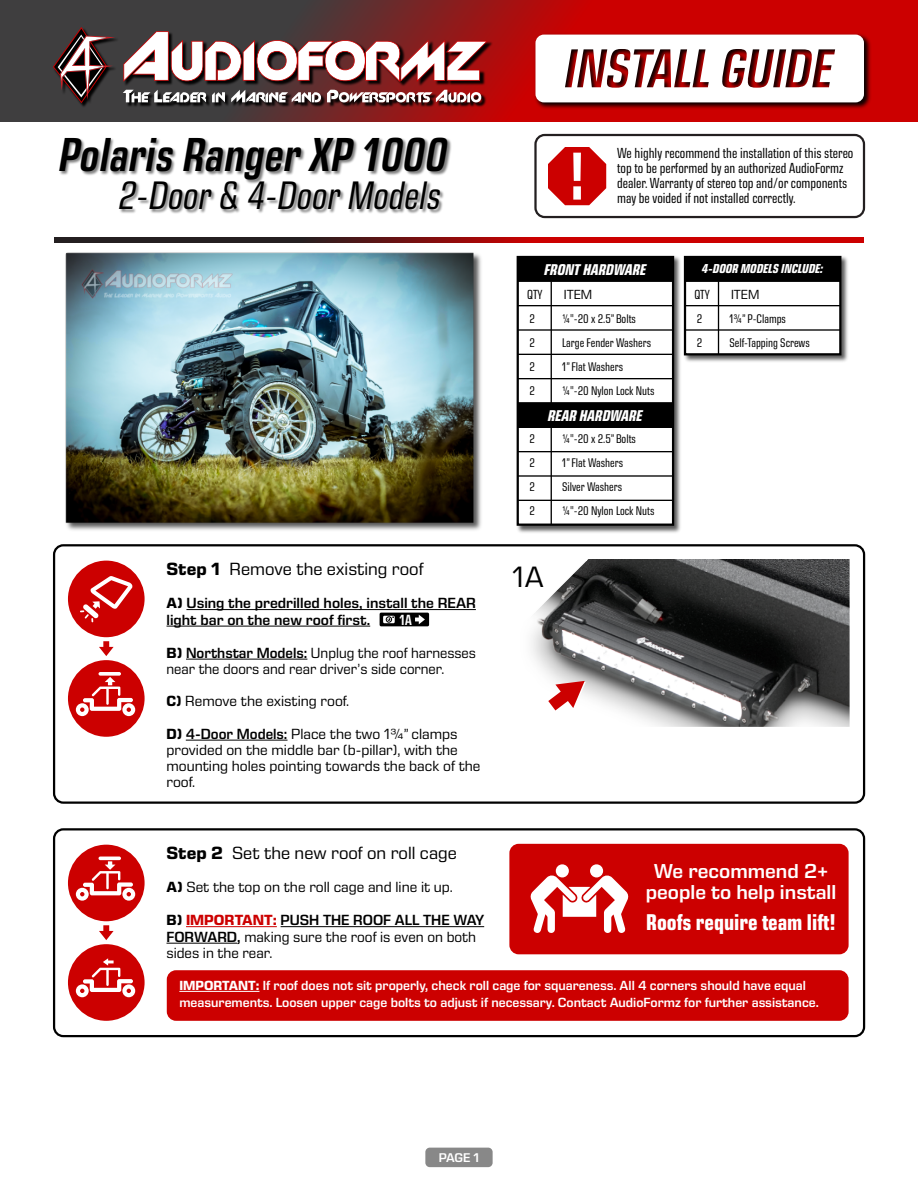
<style>
.page{position:relative;width:918px;height:1188px;background:#fff}
.page>*{position:absolute;margin:0;border:0;box-sizing:border-box;transform-origin:0 0}
.t1{font:italic 600 condensed 48.6px "Eurostile Next LT Pro";color:#000}
.t2{font:italic condensed 40.5px "Eurostile Next LT Pro";color:#000}
.t3{font:30px "Eurostile Next LT Pro";color:#000}
.t4{font:700 condensed 23.25px "Eurostile Next LT Pro";color:#fff}
.t5{font:600 20.55px/20.4px "Eurostile Next LT Pro";color:#fff;text-align:center}
.t6{font:18px "Eurostile Next LT Pro";color:#000}
.t7{font:italic 700 condensed 15.9px "Eurostile Next LT Pro";color:#fff}
.t8{font:15px/16.2px "Eurostile Next LT Pro";color:#000}
.t9{font:15px/16.2px "Eurostile Next LT Pro";color:#000;scale:.96 1}
.t10{font:600 15px/16.5px "Eurostile Next LT Pro";color:#000}
.t11{font:600 condensed 15px "Eurostile Next LT Pro";color:#fff}
.t12{font:condensed 14.85px/14.7px "Eurostile Next LT Pro";color:#000}
.t13{font:600 13.5px/16.5px "Eurostile Next LT Pro";color:#fff}
.t14{font:13.5px "Eurostile Next LT Pro";color:#000}
.t15{font:condensed 13.5px "Eurostile Next LT Pro";color:#000}
.t16{font:italic 700 condensed 13.2px "Eurostile Next LT Pro";color:#fff}
.t17{font:600 12.9px "Eurostile Next LT Pro";color:#fff}
.t18{font:condensed 12.75px "Eurostile Next LT Pro";color:#000}
.s1{font-weight:700}
.s2{font-weight:600}
.s3{font-weight:700;color:#c00}
</style>
<div class="page">
<svg style="left:0;top:0;width:918px;height:122px;background:#8e1b1b"></svg>
<svg style="left:54px;top:238px;width:810px;height:5px;background:#800d0e"></svg>
<img style="left:52px;top:26px;width:442px;height:83px">
<svg style="left:53px;top:27px;width:62px;height:76px;background:#534344"></svg>
<svg style="left:123px;top:31px;width:365px;height:51px"></svg>
<svg style="left:123px;top:90px;width:358px;height:13px"></svg>
<img style="left:532px;top:32px;width:341px;height:79px">
<svg style="left:535px;top:35px;width:329px;height:67px"></svg>
<div style="left:534px;top:134px;width:331px;height:84px;border:2px solid #231f20;border-radius:9px"></div>
<svg style="left:548px;top:147px;width:58px;height:58px"></svg>
<img style="left:60px;top:138px;width:392px;height:76px">
<img style="left:516px;top:255px;width:165px;height:278px">
<div style="left:517px;top:256px;width:157px;height:270px;background:#fff;border:2px solid #000"></div>
<hr style="left:518px;top:354px;width:155px;height:1px;background:#000">
<hr style="left:518px;top:329px;width:155px;height:2px;background:#000">
<hr style="left:518px;top:305px;width:155px;height:1px;background:#000">
<hr style="left:518px;top:451px;width:155px;height:1px;background:#000">
<hr style="left:518px;top:475px;width:155px;height:2px;background:#000">
<hr style="left:518px;top:500px;width:155px;height:1px;background:#000">
<hr style="left:518px;top:378px;width:155px;height:1px;background:#000">
<hr style="left:551px;top:281px;width:1px;height:122px;background:#000">
<hr style="left:551px;top:427px;width:1px;height:98px;background:#000">
<div style="left:517px;top:256px;width:157px;height:26px;background:#000;border:1px solid #000"></div>
<div style="left:517px;top:402px;width:157px;height:26px;background:#000;border:1px solid #000"></div>
<img style="left:683px;top:255px;width:165px;height:107px">
<div style="left:684px;top:256px;width:157px;height:99px;background:#fff;border:2px solid #000"></div>
<hr style="left:685px;top:329px;width:155px;height:2px;background:#000">
<hr style="left:685px;top:305px;width:155px;height:1px;background:#000">
<hr style="left:718px;top:281px;width:1px;height:73px;background:#000">
<div style="left:684px;top:256px;width:157px;height:26px;background:#000;border:1px solid #000"></div>
<div style="left:53px;top:544px;width:812px;height:260px;border:2px solid #000;border-radius:9px"></div>
<div style="left:68px;top:561px;width:77px;height:76px;background:#c00;border-radius:50%"></div>
<svg style="left:80px;top:576px;width:53px;height:46px"></svg>
<hr style="left:186px;top:609px;width:290px;height:1px;background:#000">
<hr style="left:167px;top:626px;width:203px;height:1px;background:#000">
<hr style="left:186px;top:659px;width:121px;height:1px;background:#000">
<hr style="left:186px;top:740px;width:102px;height:1px;background:#000">
<div style="left:68px;top:660px;width:77px;height:77px;background:#c00;border-radius:50%"></div>
<svg style="left:99px;top:672px;width:22px;height:4px"></svg>
<svg style="left:76px;top:677px;width:59px;height:39px"></svg>
<div style="left:53px;top:828px;width:812px;height:209px;border:2px solid #000;border-radius:9px"></div>
<div style="left:68px;top:845px;width:77px;height:76px;background:#c00;border-radius:50%"></div>
<hr style="left:99px;top:857px;width:22px;height:3px;background:#fff;border-radius:2px">
<svg style="left:76px;top:861px;width:59px;height:40px"></svg>
<div style="left:68px;top:944px;width:77px;height:77px;background:#c00;border-radius:50%"></div>
<svg style="left:76px;top:958px;width:59px;height:39px"></svg>
<svg style="left:99px;top:925px;width:15px;height:15px"></svg>
<hr style="left:186px;top:926px;width:91px;height:1px;background:#c00">
<hr style="left:281px;top:926px;width:203px;height:1px;background:#000">
<hr style="left:167px;top:943px;width:70px;height:1px;background:#000">
<div style="left:380px;top:613px;width:49px;height:13px;background:#000;border-radius:2px"></div>
<svg style="left:415px;top:615px;width:10px;height:9px"></svg>
<svg style="left:383px;top:616px;width:12px;height:7px"></svg>
<svg style="left:387px;top:616px;width:7px;height:6px"></svg>
<img style="left:531px;top:559px;width:318px;height:168px">
<svg style="left:531px;top:559px;width:59px;height:80px"></svg>
<svg style="left:548px;top:681px;width:38px;height:31px"></svg>
<div style="left:509px;top:844px;width:340px;height:110px;background:#c00;border-radius:9px"></div>
<div style="left:167px;top:970px;width:682px;height:51px;background:#c00;border-radius:9px"></div>
<svg style="left:530px;top:864px;width:99px;height:69px"></svg>
<hr style="left:179px;top:991px;width:80px;height:1px;background:#fff">
<img style="left:65px;top:252px;width:416px;height:278px">
<svg style="left:99px;top:641px;width:15px;height:15px"></svg>
<div style="left:425px;top:1148px;width:68px;height:19px;background:#888;border-radius:4px"></div>
<h1 class="t1" style="left:57px;top:128px;width:400px">Polaris RangerXP 1000</h1>
<h2 class="t2" style="left:117px;top:173px;width:331px">2-Door&amp; 4-DoorModels</h2>
<p class="t6" style="left:167px;top:559px;width:259px"><span class="s1">Step 1</span> Remove the existing roof</p>
<p class="t10" style="left:167px;top:595px;width:311px"><span class="s1">A)</span> Using the predrilled holes, install the REAR light bar on the new roof first.</p>
<p class="t9" style="left:167px;top:645px;width:324px"><span class="s1">B)</span> <span class="s2">Northstar Models:</span> Unplug the roof harnesses near the doors and rear driver’s side corner.</p>
<p class="t8" style="left:167px;top:685px;width:293px;line-height:32.4px"><span class="s1">C)</span> Remove the existing roof.<br><span class="s1">D)</span> <span class="s2">4-Door Models:</span> Place the two 1¾” clamps</p>
<p class="t8" style="left:167px;top:742px;width:315px">provided on the middle bar (b-pillar), with the mounting holes pointing towards the back of the roof.</p>
<p class="t11" style="left:399px;top:611px;width:14px">1A</p>
<p class="t6" style="left:167px;top:843px;width:292px"><span class="s1">Step 2</span> Set the new roof on roll cage</p>
<p class="t8" style="left:167px;top:879px;width:288px"><span class="s1">A)</span> Set the top on the roll cage and line it up.</p>
<p class="t8" style="left:167px;top:912px;width:319px"><span class="s1">B)</span> <span class="s3">IMPORTANT:</span> <span class="s2">PUSH THE ROOF ALL THE WAY<br>FORWARD,</span> making sure the roof is even on both sides in the rear.</p>
<p class="t12" style="left:617px;top:146px;width:238px">We highly recommend the installation of this stereo top to be performed by an authorized AudioFormz dealer. Warranty of stereo top and/or components may be voided if not installed correctly.</p>
<p class="t7" style="left:544px;top:261px;width:107px">FRONTHARDWARE</p>
<p class="t15" style="left:527px;top:287px;width:17px">QTY</p>
<p class="t14" style="left:564px;top:287px;width:30px">ITEM</p>
<p class="t18" style="left:530px;top:312px;width:7px">2</p>
<p class="t18" style="left:562px;top:312px;width:75px">¼"-20 x 2.5” Bolts</p>
<p class="t18" style="left:530px;top:336px;width:7px">2</p>
<p class="t18" style="left:562px;top:336px;width:91px">Large Fender Washers</p>
<p class="t18" style="left:530px;top:360px;width:7px">2</p>
<p class="t18" style="left:562px;top:360px;width:63px">1” Flat Washers</p>
<p class="t18" style="left:530px;top:384px;width:7px">2</p>
<p class="t18" style="left:562px;top:384px;width:94px">¼"-20 Nylon Lock Nuts</p>
<p class="t18" style="left:530px;top:432px;width:7px">2</p>
<p class="t18" style="left:562px;top:432px;width:75px">¼"-20 x 2.5” Bolts</p>
<p class="t18" style="left:530px;top:456px;width:7px">2</p>
<p class="t18" style="left:562px;top:456px;width:63px">1” Flat Washers</p>
<p class="t18" style="left:530px;top:480px;width:7px">2</p>
<p class="t18" style="left:562px;top:480px;width:62px">Silver Washers</p>
<p class="t18" style="left:530px;top:504px;width:7px">2</p>
<p class="t18" style="left:562px;top:504px;width:94px">¼"-20 Nylon Lock Nuts</p>
<p class="t7" style="left:547px;top:407px;width:100px">REAR HARDWARE</p>
<h3 class="t3" style="left:513px;top:560px;width:33px">1A</h3>
<p class="t16" style="left:701px;top:261px;width:126px">4-DOOR MODELSINCLUDE:</p>
<p class="t15" style="left:694px;top:287px;width:17px">QTY</p>
<p class="t14" style="left:731px;top:287px;width:30px">ITEM</p>
<p class="t18" style="left:697px;top:312px;width:7px">2</p>
<p class="t18" style="left:729px;top:312px;width:58px">1¾” P-Clamps</p>
<p class="t18" style="left:697px;top:336px;width:7px">2</p>
<p class="t18" style="left:729px;top:336px;width:82px">Self-Tapping Screws</p>
<h3 class="t5" style="left:646px;top:862px;width:192px">We recommend 2+ people to help install</h3>
<h3 class="t4" style="left:646px;top:909px;width:191px">Roofs require team lift!</h3>
<p class="t13" style="left:179px;top:977px;width:641px"><span class="s1">IMPORTANT:</span> If roof does not sit properly, check roll cage for squareness. All 4 corners should have equal measurements. Loosen upper cage bolts to adjust if necessary. Contact AudioFormz for further assistance.</p>
<p class="t17" style="left:439px;top:1150px;width:43px">PAGE 1</p>
</div>
